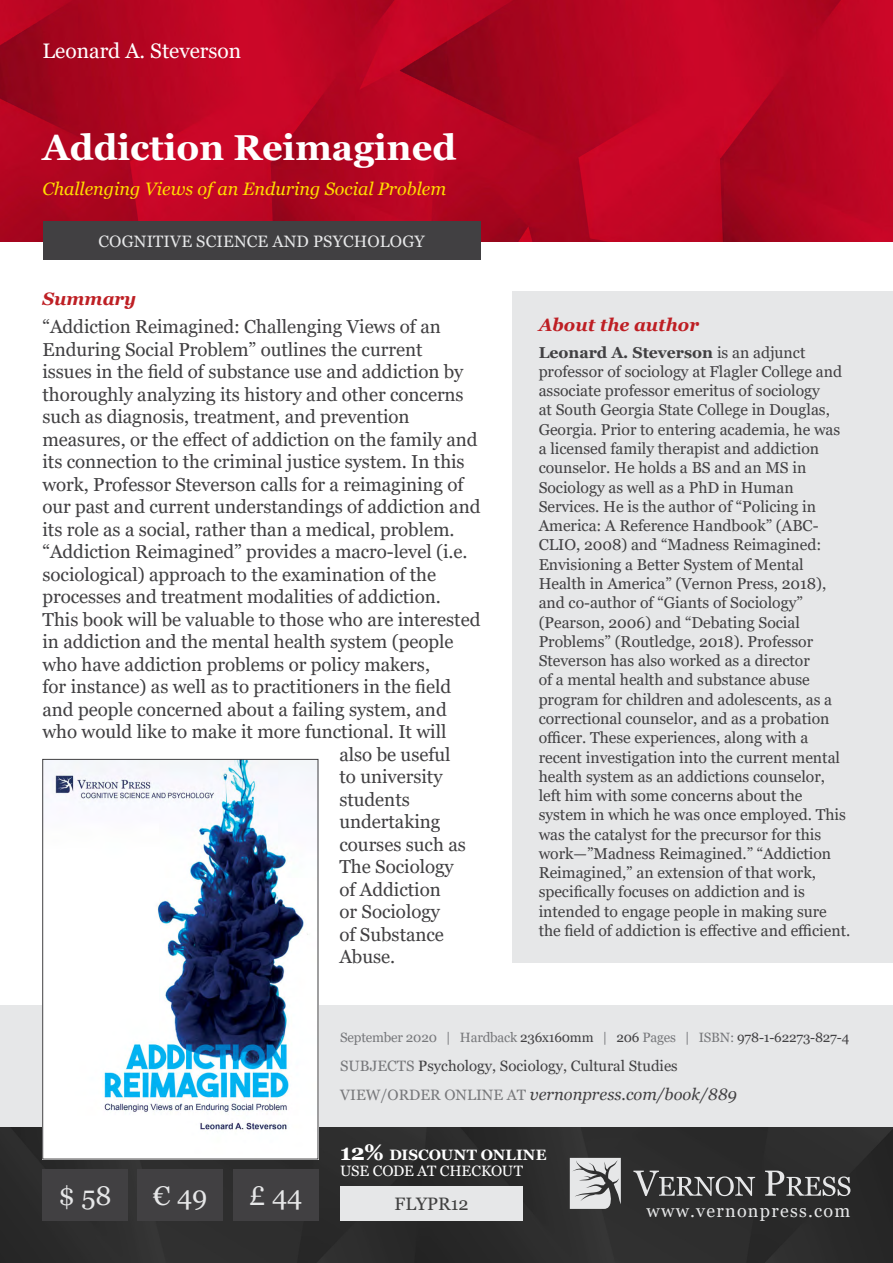
<style>
.page{position:relative;width:893px;height:1263px;background:#fff}
.page>*{position:absolute;margin:0;border:0;box-sizing:border-box;transform-origin:0 0}
.t1{font:700 36px "Georgia";color:#fff}
.t2{font:27px "Georgia";color:#e6e7e8}
.t3{font:21px "Georgia";color:#fff}
.t4{font:18.75px "Georgia";letter-spacing:-.005em;color:#414042}
.t5{font:italic 18px "Georgia";color:#fd0}
.t6{font:italic 700 18px "Georgia";color:#be1f24}
.t7{font:18px "Georgia";letter-spacing:.07em;color:#e6e7e8}
.t8{font:18px "Georgia";color:#404040}
.t9{font:italic 16.5px "Georgia";color:#414042}
.t10{font:16.5px "Georgia";letter-spacing:.01em;color:#e6e7e8}
.t11{font:15.75px/19.4px "Georgia";color:#414042}
.t12{font:15px "Georgia";color:#414042}
.t13{font:15px/16.5px "Georgia";letter-spacing:-.015em;color:#fff}
.t14{font:13.5px "Georgia";letter-spacing:-.015em;color:#77787b}
.s1{font-weight:700}
.s2{color:#414042}
.s3{color:#77787b}
.s4{font-style:normal;font-size:15px;color:#77787b}
.s5{font-weight:700;font-size:22.5px}
</style>
<div class="page">
<img style="left:0;top:0;width:893px;height:242px">
<div style="left:0;top:1127px;width:893px;height:136px;background:#2d2d2d"></div>
<svg style="left:633px;top:1170px;width:122px;height:26px;background:#595959"></svg>
<svg style="left:765px;top:1170px;width:85px;height:26px;background:#616161"></svg>
<svg style="left:570px;top:1158px;width:51px;height:51px;background:#bdbebe"></svg>
<div style="left:0;top:1005px;width:893px;height:122px;background:#e6e7e8"></div>
<div style="left:43px;top:1169px;width:85px;height:51px;background:#414042"></div>
<div style="left:138px;top:1169px;width:85px;height:51px;background:#414042"></div>
<div style="left:233px;top:1169px;width:85px;height:51px;background:#414042"></div>
<div style="left:340px;top:1186px;width:183px;height:34px;background:#e6e7e8"></div>
<div style="left:512px;top:291px;width:381px;height:672px;background:#e6e7e8"></div>
<img style="left:45px;top:761px;width:271px;height:396px">
<div style="left:43px;top:221px;width:437px;height:38px;background:#414042"></div>
<h3 class="t3" style="left:43px;top:38px;width:200px">Leonard A. Steverson</h3>
<h1 class="t1" style="left:43px;top:124px;width:415px">Addiction Reimagined</h1>
<p class="t5" style="left:43px;top:177px;width:405px">Challenging Views of an Enduring Social Problem</p>
<p class="t10" style="left:99px;top:231px;width:328px">COGNITIVE SCIENCE AND PSYCHOLOGY</p>
<p class="t6" style="left:43px;top:287px;width:95px">Summary</p>
<p class="t4" style="left:43px;top:315px;width:400px">“Addiction Reimagined: Challenging Views of an</p>
<p class="t4" style="left:43px;top:338px;width:381px">Enduring Social Problem” outlines the current</p>
<p class="t4" style="left:43px;top:360px;width:422px">issues in the field of substance use and addiction by</p>
<p class="t4" style="left:43px;top:383px;width:423px">thoroughly analyzing its history and other concerns</p>
<p class="t4" style="left:43px;top:405px;width:369px">such as diagnosis, treatment, and prevention</p>
<p class="t4" style="left:43px;top:428px;width:436px">measures, or the effect of addiction on the family and</p>
<p class="t4" style="left:43px;top:450px;width:424px">its connection to the criminal justice system. In this</p>
<p class="t4" style="left:43px;top:473px;width:423px">work, Professor Steverson calls for a reimagining of</p>
<p class="t4" style="left:43px;top:495px;width:439px">our past and current understandings of addiction and</p>
<p class="t4" style="left:43px;top:518px;width:413px">its role as a social, rather than a medical, problem.</p>
<p class="t4" style="left:43px;top:540px;width:426px">“Addiction Reimagined” provides a macro-level (i.e.</p>
<p class="t4" style="left:43px;top:563px;width:395px">sociological) approach to the examination of the</p>
<p class="t4" style="left:43px;top:585px;width:400px">processes and treatment modalities of addiction.</p>
<p class="t4" style="left:43px;top:608px;width:439px">This book will be valuable to those who are interested</p>
<p class="t4" style="left:43px;top:630px;width:412px">in addiction and the mental health system (people</p>
<p class="t4" style="left:43px;top:653px;width:389px">who have addiction problems or policy makers,</p>
<p class="t4" style="left:43px;top:675px;width:410px">for instance) as well as to practitioners in the field</p>
<p class="t4" style="left:43px;top:698px;width:406px">and people concerned about a failing system, and</p>
<p class="t4" style="left:43px;top:720px;width:405px">who would like to make it more functional. It will</p>
<p class="t4" style="left:339px;top:743px;width:113px">also be useful</p>
<p class="t4" style="left:339px;top:765px;width:105px">to university</p>
<p class="t4" style="left:339px;top:788px;width:72px">students</p>
<p class="t4" style="left:339px;top:810px;width:102px">undertaking</p>
<p class="t4" style="left:339px;top:833px;width:128px">courses such as</p>
<p class="t4" style="left:339px;top:855px;width:116px">The Sociology</p>
<p class="t4" style="left:339px;top:878px;width:103px">of Addiction</p>
<p class="t4" style="left:339px;top:900px;width:102px">or Sociology</p>
<p class="t4" style="left:339px;top:923px;width:106px">of Substance</p>
<p class="t4" style="left:339px;top:945px;width:57px">Abuse.</p>
<p class="t6" style="left:539px;top:314px;width:162px">About the author</p>
<p class="t11" style="left:539px;top:343px;width:313px"><span class="s1">Leonard A. Steverson</span> is an adjunct professor of sociology at Flagler College and associate professor emeritus of sociology<br>at South Georgia State College in Douglas, Georgia. Prior to entering academia, he was a licensed family therapist and addiction counselor. He holds a BS and an MS in Sociology as well as a PhD in Human Services. He is the author of “Policing in America: A Reference Handbook” (ABC-CLIO, 2008) and “Madness Reimagined:<br>Envisioning a Better System of Mental Health in America” (Vernon Press, 2018), and co-author of “Giants of Sociology” (Pearson, 2006) and “Debating Social Problems” (Routledge, 2018). Professor Steverson has also worked as a director<br>of a mental health and substance abuse program for children and adolescents, as a correctional counselor, and as a probation officer. These experiences, along with a recent investigation into the current mental health system as an addictions counselor, left him with some concerns about the system in which he was once employed. This was the catalyst for the precursor for this work—”Madness Reimagined.” “Addiction Reimagined,” an extension of that work, specifically focuses on addiction and is intended to engage people in making sure the field of addiction is effective and efficient.</p>
<p class="t14" style="left:340px;top:1029px;width:511px">September 2020 | Hardback <span class="s2">236x160mm</span> | <span class="s2">206</span> Pages | ISBN: <span class="s2">978-1-62273-827-4</span></p>
<p class="t12" style="left:340px;top:1057px;width:339px"><span class="s3">SUBJECTS</span> Psychology, Sociology, Cultural Studies</p>
<p class="t9" style="left:340px;top:1084px;width:398px"><span class="s4">VIEW/ORDER ONLINE AT</span> vernonpress.com/book/889</p>
<p class="t13" style="left:340px;top:1146px;width:208px"><span class="s5">12%</span> <span class="s1">DISCOUNT ONLINE<br></span>USE CODE AT CHECKOUT</p>
<h2 class="t2" style="left:58px;top:1179px;width:55px">$ 58</h2>
<h2 class="t2" style="left:153px;top:1179px;width:56px">€ 49</h2>
<h2 class="t2" style="left:249px;top:1179px;width:55px">£ 44</h2>
<p class="t8" style="left:395px;top:1193px;width:76px">FLYPR12</p>
<p class="t7" style="left:647px;top:1199px;width:205px">www.vernonpress.com</p>
</div>
